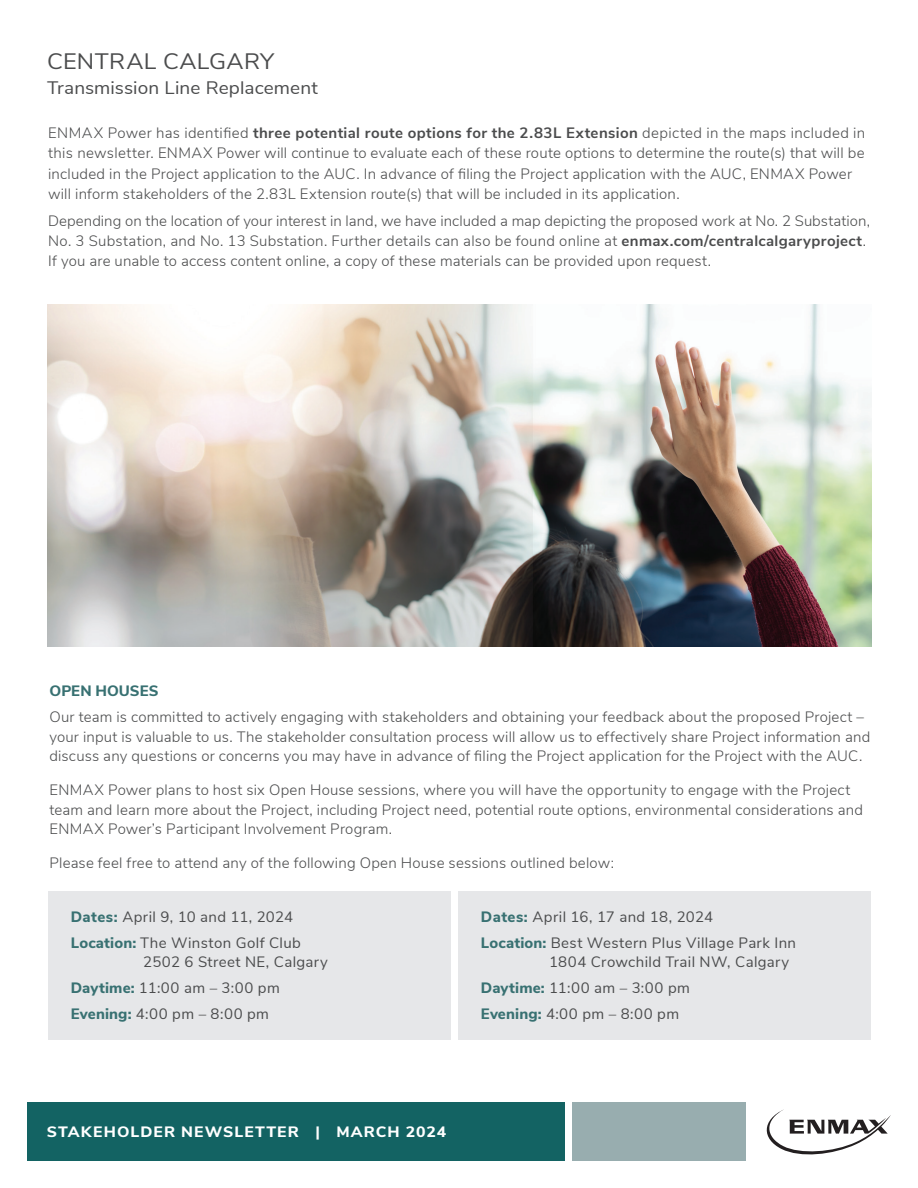
<style>
.page{position:relative;width:918px;height:1188px;background:#fff}
.page>*{position:absolute;margin:0;border:0;box-sizing:border-box;transform-origin:0 0}
.t1{font:22.35px "Nunito Sans";letter-spacing:.02em;color:#4b4c4d;scale:1.05 1}
.t2{font:18px "Nunito Sans";letter-spacing:.005em;color:#4b4c4d;scale:1.05 1}
.t3{font:300 15px/20.2px "Nunito Sans";letter-spacing:.015em;color:#4b4c4d}
.t4{font:15px/25.7px "Nunito Sans";letter-spacing:.025em;color:#4b4c4d}
.t5{font:800 15px "Nunito Sans";letter-spacing:.07em;color:#fff;scale:1.05 1}
.t6{font:800 15px "Nunito Sans";letter-spacing:.005em;color:#387172}
.s1{font-weight:700}
.s2{font-weight:800;color:#387172}
</style>
<div class="page">
<div style="left:27px;top:1103px;width:538px;height:58px;background:#136363"></div>
<div style="left:572px;top:1103px;width:174px;height:58px;background:#98adaf"></div>
<svg style="left:767px;top:1109px;width:124px;height:45px"></svg>
<div style="left:48px;top:891px;width:402px;height:149px;background:#e6e7e9"></div>
<div style="left:458px;top:891px;width:413px;height:149px;background:#e6e7e9"></div>
<img style="left:47px;top:305px;width:825px;height:341px">
<h1 class="t1" style="left:47px;top:45px;width:218px">CENTRAL CALGARY</h1>
<p class="t2" style="left:47px;top:75px;width:259px">Transmission Line Replacement</p>
<p class="t3" style="left:48px;top:122px;width:819px">ENMAX Power has identified <span class="s1">three potential route options for the 2.83L Extension</span> depicted in the maps included in this newsletter. ENMAX Power will continue to evaluate each of these route options to determine the route(s) that will be included in the Project application to the AUC. In advance of filing the Project application with the AUC, ENMAX Power will inform stakeholders of the 2.83L Extension route(s) that will be included in its application.</p>
<p class="t3" style="left:48px;top:210px;width:823px">Depending on the location of your interest in land, we have included a map depicting the proposed work at No. 2 Substation,<br>No. 3 Substation, and No. 13 Substation. Further details can also be found online at <span class="s1">enmax.com/centralcalgaryproject</span>.<br>If you are unable to access content online, a copy of these materials can be provided upon request.</p>
<p class="t6" style="left:50px;top:680px;width:110px">OPEN HOUSES</p>
<p class="t3" style="left:50px;top:706px;width:822px;line-height:19.5px">Our team is committed to actively engaging with stakeholders and obtaining your feedback about the proposed Project – your input is valuable to us. The stakeholder consultation process will allow us to effectively share Project information and discuss any questions or concerns you may have in advance of filing the Project application for the Project with the AUC.</p>
<p class="t3" style="left:49px;top:779px;width:815px;line-height:19.5px">ENMAX Power plans to host six Open House sessions, where you will have the opportunity to engage with the Project team and learn more about the Project, including Project need, potential route options, environmental considerations and<br>ENMAX Power’s Participant Involvement Program.</p>
<p class="t3" style="left:49px;top:852px;width:566px">Please feel free to attend any of the following Open House sessions outlined below:</p>
<p class="t4" style="left:71px;top:903px;width:232px"><span class="s2">Dates:</span> April 9, 10 and 11, 2024<br><span class="s2">Location:</span> The Winston Golf Club</p>
<p class="t4" style="left:71px;top:948px;width:259px;text-indent:72px">2502 6 Street NE, Calgary<br><span class="s2">Daytime:</span> 11:00 am – 3:00 pm<br><span class="s2">Evening:</span> 4:00 pm – 8:00 pm</p>
<p class="t4" style="left:481px;top:903px;width:317px"><span class="s2">Dates:</span> April 16, 17 and 18, 2024<br><span class="s2">Location:</span> Best Western Plus Village Park Inn</p>
<p class="t4" style="left:481px;top:948px;width:310px;text-indent:68px">1804 Crowchild Trail NW, Calgary<br><span class="s2">Daytime:</span> 11:00 am – 3:00 pm<br><span class="s2">Evening:</span> 4:00 pm – 8:00 pm</p>
<p class="t5" style="left:47px;top:1121px;width:382px">STAKEHOLDER NEWSLETTER | MARCH 2024</p>
</div>
